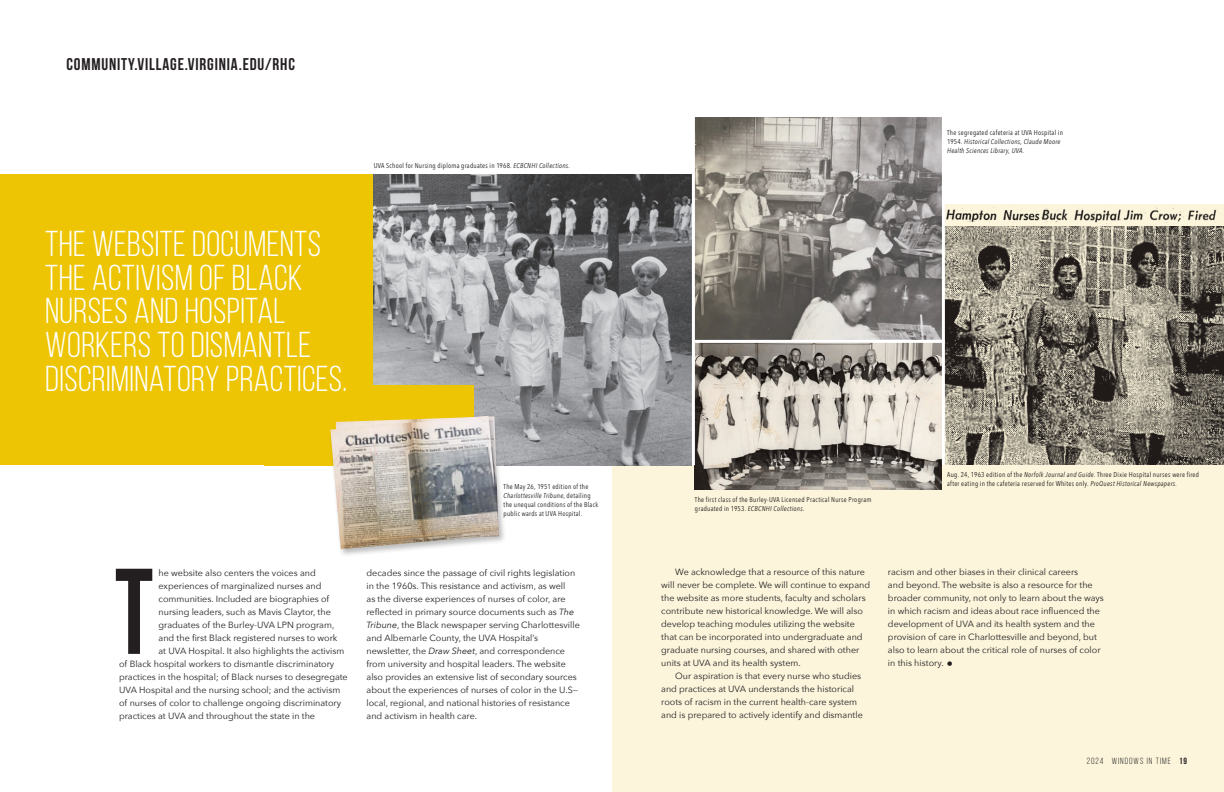
<style>
.page{position:relative;width:1224px;height:792px;background:#fff}
.page>*{position:absolute;margin:0;border:0;box-sizing:border-box;transform-origin:0 0}
.t1{font:36px "Bebas Neue";letter-spacing:.01em;color:#fff}
.t2{font:700 17px "Bebas Neue";letter-spacing:.05em;color:#231f20}
.t3{font:9px/13px "Avenir Next";color:#231f20}
.t4{font:9px "Bebas Neue";letter-spacing:.11em;color:#231f20}
.t5{font:7px/9px "Avenir Next Condensed";letter-spacing:.04em;color:#231f20}
.t6{font:italic 7px/9px "Avenir Next Condensed";letter-spacing:.035em;color:#231f20}
.s1{font-style:italic}
.s2{font-style:normal}
.s3{font-weight:700}
</style>
<div class="page">
<svg style="left:945px;top:204px;width:279px;height:261px;background:#857f73"></svg>
<div style="left:613px;top:465px;width:611px;height:327px;background:#fcf5dc"></div>
<div style="left:0;top:174px;width:377px;height:291px;background:#edc504"></div>
<img style="left:374px;top:174px;width:318px;height:291px">
<div style="left:264px;top:385px;width:210px;height:80px;background:#edc504"></div>
<svg style="left:116px;top:569px;width:36px;height:85px"></svg>
<div style="left:329px;top:414px;width:178px;height:143px;background:#231f20;opacity:.3"></div>
<img style="left:330px;top:416px;width:169px;height:133px">
<img style="left:695px;top:343px;width:247px;height:146px">
<img style="left:946px;top:208px;width:96px;height:15px">
<img style="left:1123px;top:207px;width:100px;height:16px">
<img style="left:1042px;top:208px;width:100px;height:15px">
<svg style="left:695px;top:117px;width:247px;height:223px;background:#938f8a"></svg>
<p class="t2" style="left:66px;top:54px;width:230px">COMMUNITY.VILLAGE.VIRGINIA.EDU/RHC</p>
<p class="t1" style="left:45px;top:224px;width:277px">THE WEBSITE DOCUMENTS</p>
<p class="t1" style="left:45px;top:258px;width:259px">THE ACTIVISM OF BLACK</p>
<p class="t1" style="left:45px;top:292px;width:242px">NURSES AND HOSPITAL</p>
<p class="t1" style="left:45px;top:326px;width:268px">WORKERS TO DISMANTLE</p>
<p class="t1" style="left:45px;top:360px;width:303px">DISCRIMINATORY PRACTICES.</p>
<p class="t5" style="left:374px;top:161px;width:198px">UVA School for Nursing diploma graduates in 1968. <span class="s1">ECBCNHI Collections.</span></p>
<p class="t6" style="left:947px;top:129px;width:117px"><span class="s2">The segregated cafeteria at UVA Hospital in<br>1954.</span> Historical Collections, Claude Moore<br>Health Sciences Library, UVA.</p>
<p class="t5" style="left:504px;top:482px;width:96px">The May 26, 1951 edition of the <span class="s1">Charlottesville Tribune</span>, detailing the unequal conditions of the Black public wards at UVA Hospital.</p>
<p class="t5" style="left:695px;top:494px;width:178px">The first class of the Burley-UVA Licensed Practical Nurse Program graduated in 1953. <span class="s1">ECBCNHI Collections.</span></p>
<p class="t5" style="left:947px;top:470px;width:254px">Aug. 24, 1963 edition of the <span class="s1">Norfolk Journal and Guide</span>. Three Dixie Hospital nurses were fired after eating in the cafeteria reserved for Whites only. <span class="s1">ProQuest Historical Newspapers.</span></p>
<p class="t3" style="left:159px;top:566px;width:159px">he website also centers the voices and</p>
<p class="t3" style="left:159px;top:579px;width:164px">experiences of marginalized nurses and</p>
<p class="t3" style="left:159px;top:592px;width:172px">communities. Included are biographies of</p>
<p class="t3" style="left:159px;top:605px;width:174px">nursing leaders, such as Mavis Claytor, the</p>
<p class="t3" style="left:159px;top:618px;width:177px">graduates of the Burley-UVA LPN program,</p>
<p class="t3" style="left:159px;top:631px;width:180px">and the first Black registered nurses to work</p>
<p class="t3" style="left:159px;top:644px;width:187px">at UVA Hospital. It also highlights the activism</p>
<p class="t3" style="left:119px;top:657px;width:217px">of Black hospital workers to dismantle discriminatory</p>
<p class="t3" style="left:119px;top:670px;width:230px">practices in the hospital; of Black nurses to desegregate</p>
<p class="t3" style="left:119px;top:683px;width:223px">UVA Hospital and the nursing school; and the activism</p>
<p class="t3" style="left:119px;top:696px;width:224px">of nurses of color to challenge ongoing discriminatory</p>
<p class="t3" style="left:119px;top:709px;width:198px">practices at UVA and throughout the state in the</p>
<p class="t3" style="left:367px;top:566px;width:215px">decades since the passage of civil rights legislation in the 1960s. This resistance and activism, as well<br>as the diverse experiences of nurses of color, are reflected in primary source documents such as <span class="s1">The Tribune</span>, the Black newspaper serving Charlottesville and Albemarle County, the UVA Hospital’s newsletter, the <span class="s1">Draw Sheet</span>, and correspondence from university and hospital leaders. The website also provides an extensive list of secondary sources about the experiences of nurses of color in the U.S— local, regional, and national histories of resistance and activism in health care.</p>
<p class="t3" style="left:661px;top:565px;width:210px;text-indent:14px">We acknowledge that a resource of this nature will never be complete. We will continue to expand the website as more students, faculty and scholars contribute new historical knowledge. We will also develop teaching modules utilizing the website that can be incorporated into undergraduate and graduate nursing courses, and shared with other units at UVA and its health system.</p>
<p class="t3" style="left:661px;top:669px;width:203px;text-indent:14px">Our aspiration is that every nurse who studies and practices at UVA understands the historical roots of racism in the current health-care system and is prepared to actively identify and dismantle</p>
<p class="t3" style="left:888px;top:565px;width:217px">racism and other biases in their clinical careers<br>and beyond. The website is also a resource for the broader community, not only to learn about the ways in which racism and ideas about race influenced the development of UVA and its health system and the provision of care in Charlottesville and beyond, but also to learn about the critical role of nurses of color in this history.</p>
<p class="t4" style="left:1087px;top:756px;width:102px">2024 WINDOWS IN TIME <span class="s3">19</span></p>
</div>
